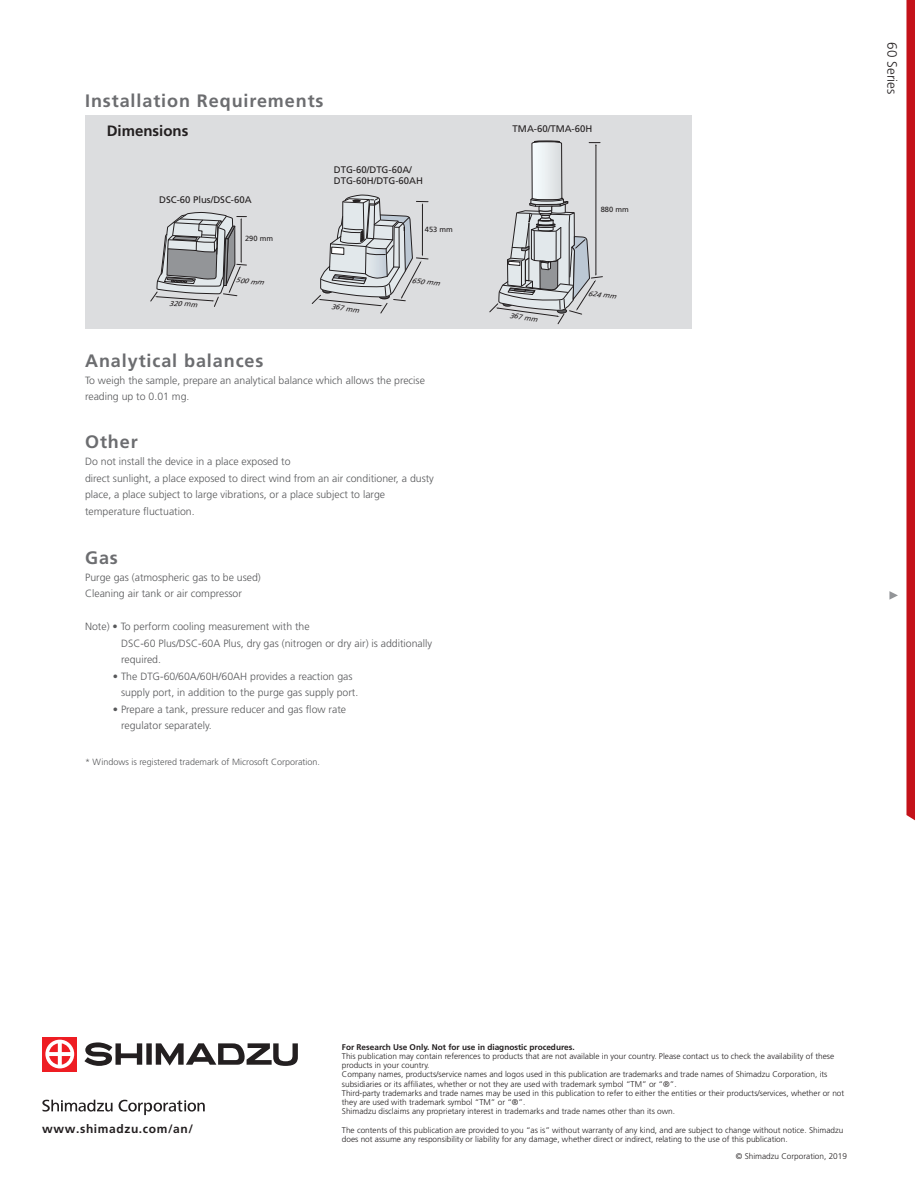
<style>
.page{position:relative;width:915px;height:1191px;background:#fff}
.page>*{position:absolute;margin:0;border:0;box-sizing:border-box;transform-origin:0 0}
.t1{font:700 18px "Frutiger";letter-spacing:.05em;color:#6c6d70}
.t2{font:700 15px "Frutiger";color:#231f20}
.t3{font:300 13.5px "Frutiger";color:#231f20}
.t4{font:700 12px "Frutiger";letter-spacing:.05em;color:#231f20}
.t5{font:300 10.5px/16.5px "Frutiger LT Std";color:#57585a}
.t6{font:9.6px/11.4px "Frutiger";color:#231f20}
.t7{font:300 9px "Frutiger";color:#57585a}
.t8{font:300 8.25px/9.1px "Frutiger";color:#231f20}
.t9{font:700 8.25px "Frutiger";color:#231f20}
.t10{font:7.5px "Frutiger";color:#231f20}
.t11{font:italic 7.2px "Frutiger";color:#231f20;scale:1.05 1}
.t12{font:italic 6.9px "Frutiger";color:#231f20;scale:1.08 1}
</style>
<div class="page">
<svg style="left:906px;top:0;width:8px;height:820px;background:#c72028"></svg>
<svg style="left:889px;top:591px;width:8px;height:8px"></svg>
<div style="left:85px;top:115px;width:606px;height:213px;background:#dcdddf"></div>
<svg style="left:311px;top:195px;width:117px;height:118px"></svg>
<svg style="left:489px;top:141px;width:113px;height:183px"></svg>
<svg style="left:150px;top:212px;width:97px;height:95px"></svg>
<div style="left:42px;top:1036px;width:35px;height:35px;background:#ee1d23"></div>
<svg style="left:45px;top:1039px;width:29px;height:29px"></svg>
<svg style="left:84px;top:1042px;width:58px;height:23px"></svg>
<div style="left:146px;top:1043px;width:6px;height:21px;background:#231f20"></div>
<svg style="left:156px;top:1043px;width:142px;height:23px"></svg>
<svg style="left:42px;top:1099px;width:163px;height:16px"></svg>
<h1 class="t1" style="left:85px;top:90px;width:240px">Installation Requirements</h1>
<h2 class="t2" style="left:107px;top:122px;width:83px">Dimensions</h2>
<p class="t6" style="left:159px;top:194px;width:94px">DSC-60 Plus/DSC-60A</p>
<p class="t10" style="left:245px;top:234px;width:29px">290 mm</p>
<p class="t11" style="left:169px;top:299px;width:28px;rotate:2deg">320 mm</p>
<p class="t12" style="left:236px;top:276px;width:27px;rotate:6deg">500 mm</p>
<h1 class="t1" style="left:85px;top:350px;width:180px">Analytical balances</h1>
<p class="t6" style="left:334px;top:163px;width:91px">DTG-60/DTG-60A/<br>DTG-60H/DTG-60AH</p>
<p class="t10" style="left:425px;top:225px;width:29px">453 mm</p>
<p class="t11" style="left:332px;top:302px;width:28px;rotate:8deg">367 mm</p>
<p class="t12" style="left:412px;top:276px;width:27px;rotate:6deg">650 mm</p>
<p class="t5" style="left:85px;top:372px;width:341px">To weigh the sample, prepare an analytical balance which allows the precise reading up to 0.01 mg.</p>
<h1 class="t1" style="left:85px;top:431px;width:54px">Other</h1>
<p class="t5" style="left:85px;top:453px;width:350px">Do not install the device in a place exposed to<br>direct sunlight, a place exposed to direct wind from an air conditioner, a dusty place, a place subject to large vibrations, or a place subject to large temperature fluctuation.</p>
<h1 class="t1" style="left:85px;top:547px;width:34px">Gas</h1>
<p class="t5" style="left:85px;top:569px;width:177px">Purge gas (atmospheric gas to be used)<br>Cleaning air tank or air compressor</p>
<p class="t5" style="left:121px;top:618px;width:312px;text-indent:-36px">Note) • To perform cooling measurement with the<br>DSC-60 Plus/DSC-60A Plus, dry gas (nitrogen or dry air) is additionally required.</p>
<p class="t5" style="left:121px;top:668px;width:238px;text-indent:-8px">• The DTG-60/60A/60H/60AH provides a reaction gas supply port, in addition to the purge gas supply port.</p>
<p class="t5" style="left:121px;top:701px;width:226px;text-indent:-8px">• Prepare a tank, pressure reducer and gas flow rate regulator separately.</p>
<p class="t7" style="left:85px;top:757px;width:236px">* Windows is registered trademark of Microsoft Corporation.</p>
<p class="t6" style="left:512px;top:123px;width:81px">TMA-60/TMA-60H</p>
<p class="t10" style="left:600px;top:205px;width:29px">880 mm</p>
<p class="t11" style="left:510px;top:311px;width:28px;rotate:8deg">367 mm</p>
<p class="t12" style="left:588px;top:289px;width:27px;rotate:6deg">624 mm</p>
<h3 class="t3" style="left:899px;top:42px;width:53px;rotate:90deg">60 Series</h3>
<h3 class="t4" style="left:42px;top:1121px;width:152px">www.shimadzu.com/an/</h3>
<p class="t9" style="left:342px;top:1042px;width:234px">For Research Use Only. Not for use in diagnostic procedures.</p>
<p class="t8" style="left:342px;top:1051px;width:503px">This publication may contain references to products that are not available in your country. Please contact us to check the availability of these products in your country.<br>Company names, products/service names and logos used in this publication are trademarks and trade names of Shimadzu Corporation, its subsidiaries or its affiliates, whether or not they are used with trademark symbol “TM” or “®”.<br>Third-party trademarks and trade names may be used in this publication to refer to either the entities or their products/services, whether or not they are used with trademark symbol “TM” or “®”.<br>Shimadzu disclaims any proprietary interest in trademarks and trade names other than its own.</p>
<p class="t8" style="left:342px;top:1125px;width:503px">The contents of this publication are provided to you “as is” without warranty of any kind, and are subject to change without notice. Shimadzu does not assume any responsibility or liability for any damage, whether direct or indirect, relating to the use of this publication.</p>
<p class="t8" style="left:735px;top:1151px;width:113px">© Shimadzu Corporation, 2019</p>
</div>
